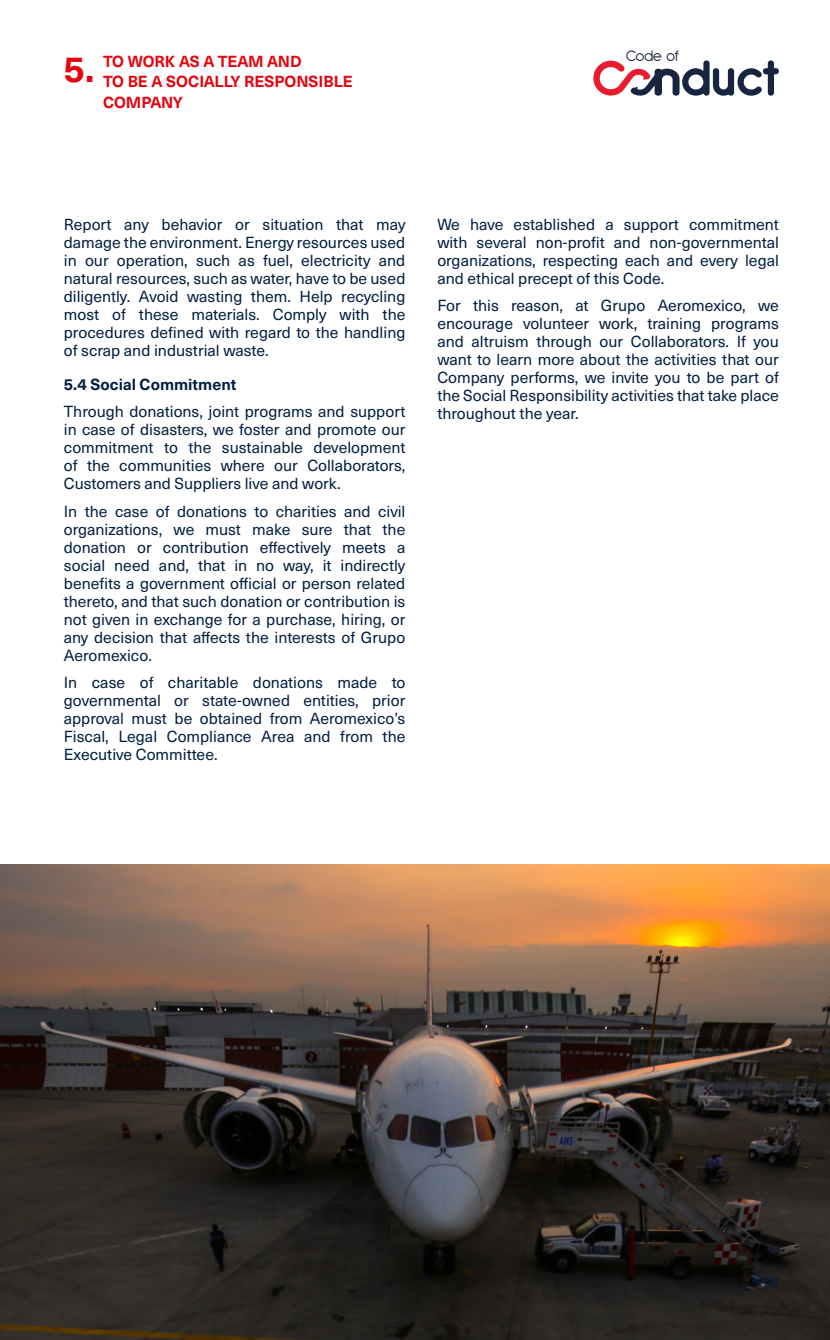
<style>
.page{position:relative;width:830px;height:1340px;background:#fff}
.page>*{position:absolute;margin:0;border:0;box-sizing:border-box;transform-origin:0 0}
.t1{font:700 36px "Neue Haas Unica Pro";color:#e30512}
.t2{font:16.43px "Antipasto";color:#182540}
.t3{font:15.75px/18px "Neue Haas Unica Pro";color:#001f40;text-align:justify}
.t4{font:700 15.75px/20.5px "Neue Haas Unica Pro";color:#e30512}
.t5{font:700 15.75px "Neue Haas Unica Pro";color:#001f40}
.t6{font:13.5px "Neue Haas Unica Pro";color:#001f40}
</style>
<div class="page">
<svg style="left:593px;top:60px;width:185px;height:36px"></svg>
<img style="left:0;top:864px;width:829px;height:475px">
<p class="t1" style="left:64px;top:47px;width:32px">5.</p>
<p class="t4" style="left:103px;top:51px;width:251px">TO WORK AS A TEAM AND<br>TO BE A SOCIALLY RESPONSIBLE<br>COMPANY</p>
<p class="t2" style="left:625px;top:46px;width:54px">Code of</p>
<p class="t3" style="left:64px;top:215px;width:343px">Report any behavior or situation that may damage the environment. Energy resources used in our operation, such as fuel, electricity and natural resources, such as water, have to be used diligently. Avoid wasting them. Help recycling most of these materials. Comply with the procedures defined with regard to the handling of scrap and industrial waste.</p>
<p class="t5" style="left:64px;top:374px;width:174px">5.4 Social Commitment</p>
<p class="t3" style="left:64px;top:403px;width:343px">Through donations, joint programs and support in case of disasters, we foster and promote our commitment to the sustainable development of the communities where our Collaborators, Customers and Suppliers live and work.</p>
<p class="t3" style="left:64px;top:502px;width:343px">In the case of donations to charities and civil organizations, we must make sure that the donation or contribution effectively meets a social need and, that in no way, it indirectly benefits a government official or person related thereto, and that such donation or contribution is not given in exchange for a purchase, hiring, or any decision that affects the interests of Grupo Aeromexico.</p>
<p class="t3" style="left:64px;top:674px;width:343px">In case of charitable donations made to governmental or state-owned entities, prior approval must be obtained from Aeromexico’s Fiscal, Legal Compliance Area and from the Executive Committee.</p>
<p class="t3" style="left:437px;top:215px;width:343px">We have established a support commitment with several non-profit and non-governmental organizations, respecting each and every legal and ethical precept of this Code.</p>
<p class="t3" style="left:437px;top:297px;width:343px">For this reason, at Grupo Aeromexico, we encourage volunteer work, training programs and altruism through our Collaborators. If you want to learn more about the activities that our Company performs, we invite you to be part of the Social Responsibility activities that take place throughout the year.</p>
<p class="t6" style="left:763px;top:1273px;width:17px">23</p>
</div>
